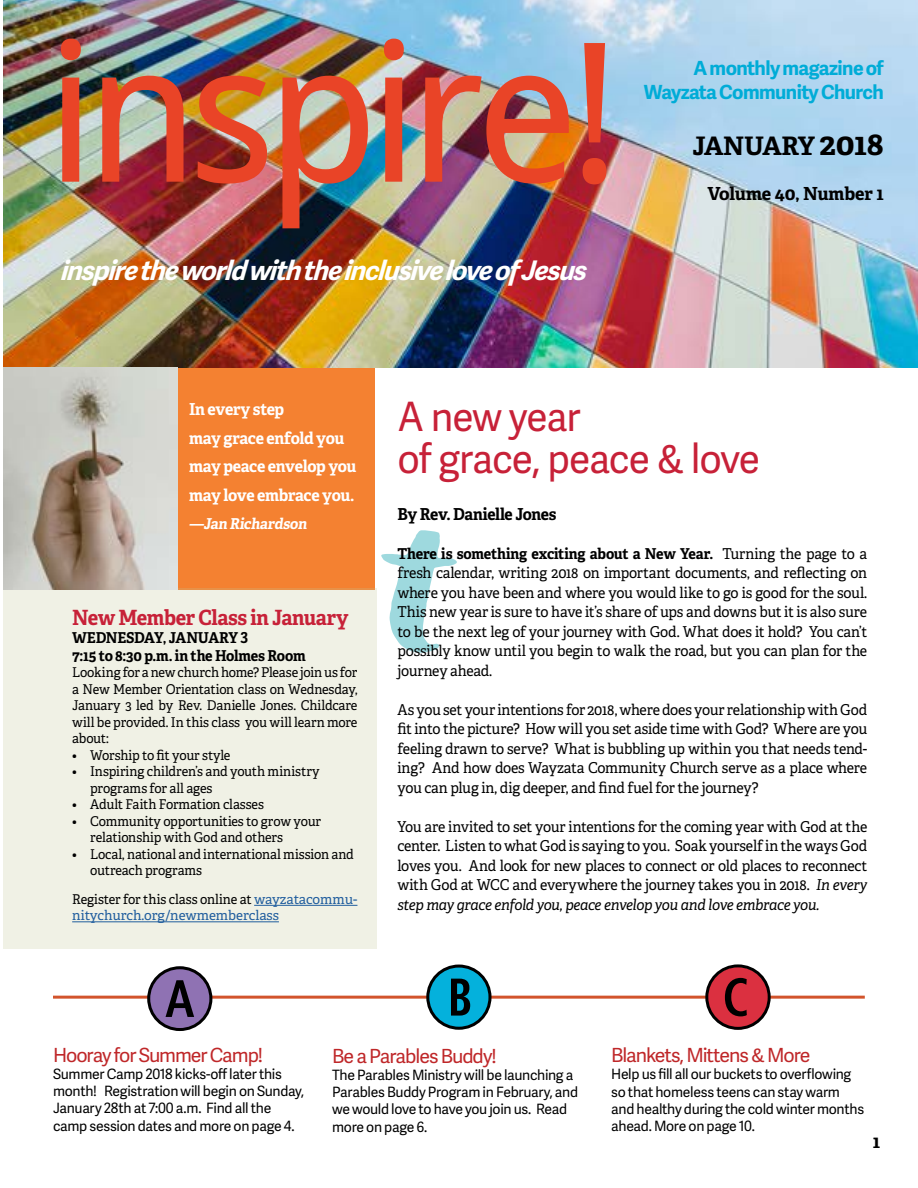
<style>
.page{position:relative;width:918px;height:1188px;background:#fff}
.page>*{position:absolute;margin:0;border:0;box-sizing:border-box;transform-origin:0 0}
.t1{font:40.5px/42px "Adelle Sans";letter-spacing:-.03em;color:#c72138;scale:.96 1}
.t2{font:italic 700 27px "Adelle Sans";color:#fff}
.t3{font:700 25.5px "Adelle PE";letter-spacing:-.03em;color:#000}
.t4{font:700 21px "Adelle PE";letter-spacing:-.025em;color:#c72138;scale:.95 1}
.t5{font:19.5px "Adelle Sans";letter-spacing:-.055em;color:#bf2729}
.t6{font:700 19.5px/24px "Adelle Sans";letter-spacing:-.03em;color:#00acd7;text-align:right}
.t7{font:700 18px "Adelle PE";letter-spacing:-.01em;color:#000}
.t8{font:700 16.5px/28.5px "Adelle PE";letter-spacing:-.025em;color:#fff;scale:.96 1}
.t9{font:700 16.5px "Adelle PE";letter-spacing:-.025em;color:#000;scale:.95 1}
.t10{font:15px/19.5px "Adelle PE";letter-spacing:-.015em;color:#000;text-align:justify;scale:.95 1}
.t11{font:700 15px/18px "Adelle PE";letter-spacing:-.02em;color:#000;scale:.95 1}
.t12{font:700 15px "Adelle PE";color:#fff;scale:.96 1}
.t13{font:14.25px/17.2px "Adelle Sans";letter-spacing:-.02em;color:#000}
.t14{font:13.5px/16.5px "Adelle PE";letter-spacing:-.005em;color:#000;scale:.95 1}
.t15{font:13.5px/16.5px "Adelle PE";letter-spacing:-.005em;color:#215e9e}
.s1{font-size:31.5px}
.s2{color:#000}
.s3{font-weight:700}
.s4{font-style:italic}
</style>
<div class="page">
<svg style="left:381px;top:530px;width:76px;height:123px"></svg>
<div style="left:3px;top:367px;width:372px;height:223px;background:#f48131"></div>
<div style="left:3px;top:589px;width:373px;height:360px;background:#f0f1e5"></div>
<img style="left:3px;top:0;width:915px;height:367px">
<hr style="left:53px;top:996px;width:812px;height:3px;background:#d2542c">
<img style="left:61px;top:39px;width:545px;height:189px">
<svg style="left:147px;top:966px;width:65px;height:65px"></svg>
<svg style="left:705px;top:964px;width:66px;height:66px"></svg>
<svg style="left:426px;top:965px;width:66px;height:65px"></svg>
<hr style="left:254px;top:905px;width:103px;height:1px;background:#215e9e">
<hr style="left:72px;top:921px;width:207px;height:1px;background:#215e9e">
<img style="left:3px;top:367px;width:174px;height:223px">
<h2 class="t2" style="left:61px;top:251px;width:532px">insp ire the world with the inclusive love of Jesus</h2>
<h3 class="t6" style="left:644px;top:56px;width:241px">A monthly magazine of<br>Wayzata Community Church</h3>
<h3 class="t3" style="left:693px;top:127px;width:193px">JANUARY <span class="s1">2018</span></h3>
<p class="t7" style="left:707px;top:181px;width:178px">Volume 40, Number 1</p>
<p class="t8" style="left:189px;top:395px;width:176px">In every step<br>may grace enfold you may peace envelop you may love embrace you.</p>
<p class="t12" style="left:189px;top:513px;width:127px">—Jan Richardson</p>
<h3 class="t4" style="left:72px;top:602px;width:292px">New Member Class in January</h3>
<p class="t11" style="left:72px;top:628px;width:247px">WEDNESDAY, JANUARY 3<br>7:15 to 8:30 p.m. in the Holmes Room</p>
<p class="t14" style="left:72px;top:664px;width:302px;text-align:justify">Looking for a new church home? Please join us for a New Member Orientation class on Wednesday, January 3 led by Rev. Danielle Jones. Childcare will be provided. In this class you will learn more about:</p>
<p class="t14" style="left:72px;top:746px;width:168px">• Worship to fit your style</p>
<p class="t14" style="left:90px;top:763px;width:243px;text-indent:-18px">• Inspiring children’s and youth ministry programs for all ages</p>
<p class="t14" style="left:72px;top:796px;width:203px">• Adult Faith Formation classes</p>
<p class="t14" style="left:90px;top:812px;width:245px;text-indent:-18px">• Community opportunities to grow your relationship with God and others</p>
<p class="t14" style="left:90px;top:845px;width:279px;text-indent:-18px">• Local, national and international mission and outreach programs</p>
<p class="t15" style="left:72px;top:890px;width:287px"><span class="s2">Register for this class online at</span> wayzatacommu&shy;nitychurch.org/newmemberclass</p>
<h1 class="t1" style="left:397px;top:395px;width:379px">A new year<br>of grace, peace &amp; love</h1>
<p class="t9" style="left:397px;top:502px;width:169px">By Rev. Danielle Jones</p>
<p class="t10" style="left:397px;top:543px;width:496px"><span class="s3">There is something exciting about a New Year.</span> Turning the page to a fresh calendar, writing 2018 on important documents, and reflecting on where you have been and where you would like to go is good for the soul.<br>This new year is sure to have it’s share of ups and downs but it is also sure to be the next leg of your journey with God. What does it hold? You can’t possibly know until you begin to walk the road, but you can plan for the journey ahead.</p>
<p class="t10" style="left:397px;top:699px;width:496px">As you set your intentions for 2018, where does your relationship with God fit into the picture? How will you set aside time with God? Where are you feeling drawn to serve? What is bubbling up within you that needs tend&shy;ing? And how does Wayzata Community Church serve as a place where you can plug in, dig deeper, and find fuel for the journey?</p>
<p class="t10" style="left:397px;top:816px;width:496px">You are invited to set your intentions for the coming year with God at the center. Listen to what God is saying to you. Soak yourself in the ways God loves you. And look for new places to connect or old places to reconnect with God at WCC and everywhere the journey takes you in 2018. <span class="s4">In every step may grace enfold you, peace envelop you and love embrace you.</span></p>
<h3 class="t5" style="left:53px;top:1041px;width:212px">Hooray for Summer Camp!</h3>
<p class="t13" style="left:53px;top:1065px;width:253px">Summer Camp 2018 kicks-off later this month! Registration will begin on Sunday, January 28th at 7:00 a.m. Find all the camp session dates and more on page 4.</p>
<h3 class="t5" style="left:332px;top:1042px;width:166px">Be a Parables Buddy!</h3>
<p class="t13" style="left:332px;top:1066px;width:248px">The Parables Ministry will be launching a Parables Buddy Program in February, and we would love to have you join us. Read more on page 6.</p>
<h3 class="t5" style="left:611px;top:1041px;width:201px">Blankets, Mittens &amp; More</h3>
<p class="t13" style="left:611px;top:1065px;width:254px">Help us fill all our buckets to overflowing so that homeless teens can stay warm and healthy during the cold winter months ahead. More on page 10.</p>
<p class="t7" style="left:873px;top:1128px;width:9px">1</p>
</div>
